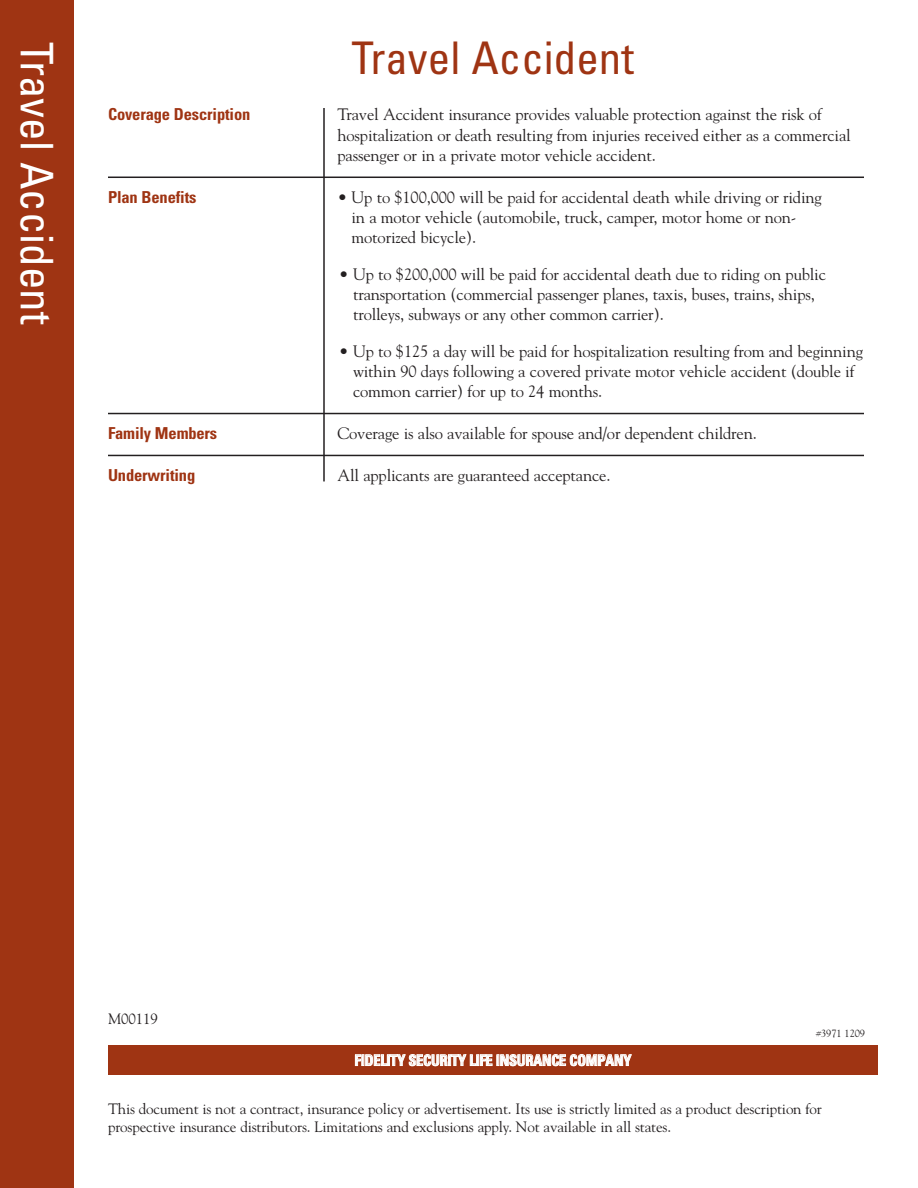
<style>
.page{position:relative;width:918px;height:1188px;background:#fff}
.page>*{position:absolute;margin:0;border:0;box-sizing:border-box;transform-origin:0 0}
.t1{font:condensed 45px "Univers";color:#fff}
.t2{font:condensed 45px "Univers";color:#9f3413}
.t3{font:16.5px/20.2px "Goudy";letter-spacing:-.01em;color:#231f20}
.t4{font:700 condensed 16.5px "Univers";letter-spacing:-.01em;color:#9f3413}
.t5{font:15px/18px "Goudy";letter-spacing:-.01em;color:#231f20}
.t6{font:700 condensed 15px "Univers";letter-spacing:-.005em;color:#fff;scale:.95 1}
.t7{font:10.5px "Goudy";letter-spacing:-.01em;color:#231f20}
</style>
<div class="page">
<div style="left:108px;top:1046px;width:770px;height:29px;background:#9f3413"></div>
<div style="left:0;top:0;width:74px;height:1188px;background:#9f3413"></div>
<hr style="left:108px;top:177px;width:756px;height:1px;background:#231f20">
<hr style="left:108px;top:413px;width:756px;height:1px;background:#231f20">
<hr style="left:108px;top:455px;width:756px;height:1px;background:#231f20">
<hr style="left:323px;top:108px;width:2px;height:373px;background:#231f20">
<h1 class="t1" style="left:53px;top:42px;width:284px;rotate:90deg">Travel Accident</h1>
<h1 class="t2" style="left:352px;top:42px;width:284px">Travel Accident</h1>
<p class="t4" style="left:108px;top:108px;width:144px">Coverage Description</p>
<p class="t3" style="left:337px;top:104px;width:515px">Travel Accident insurance provides valuable protection against the risk of hospitalization or death resulting from injuries received either as a commercial passenger or in a private motor vehicle accident.</p>
<p class="t4" style="left:108px;top:191px;width:90px">Plan Benefits</p>
<p class="t3" style="left:352px;top:187px;width:472px;text-indent:-14px">• Up to $100,000 will be paid for accidental death while driving or riding in a motor vehicle (automobile, truck, camper, motor home or non&shy;motorized bicycle).</p>
<p class="t3" style="left:353px;top:264px;width:474px;text-indent:-14px">• Up to $200,000 will be paid for accidental death due to riding on public transportation (commercial passenger planes, taxis, buses, trains, ships, trolleys, subways or any other common carrier).</p>
<p class="t3" style="left:353px;top:341px;width:511px;text-indent:-14px">• Up to $125 a day will be paid for hospitalization resulting from and beginning within 90 days following a covered private motor vehicle accident (double if common carrier) for up to 24 months.</p>
<p class="t4" style="left:108px;top:427px;width:111px">Family Members</p>
<p class="t3" style="left:337px;top:423px;width:421px">Coverage is also available for spouse and/or dependent children.</p>
<p class="t4" style="left:108px;top:469px;width:89px">Underwriting</p>
<p class="t3" style="left:337px;top:465px;width:275px">All applicants are guaranteed acceptance.</p>
<p class="t5" style="left:108px;top:1009px;width:52px">M00119</p>
<p class="t6" style="left:355px;top:1055px;width:293px">FIDELITY SECURITY LIFE INSURANCE COMPANY</p>
<p class="t7" style="left:816px;top:1027px;width:51px">#3971 1209</p>
<p class="t5" style="left:108px;top:1099px;width:715px">This document is not a contract, insurance policy or advertisement. Its use is strictly limited as a product description for prospective insurance distributors. Limitations and exclusions apply. Not available in all states.</p>
</div>
